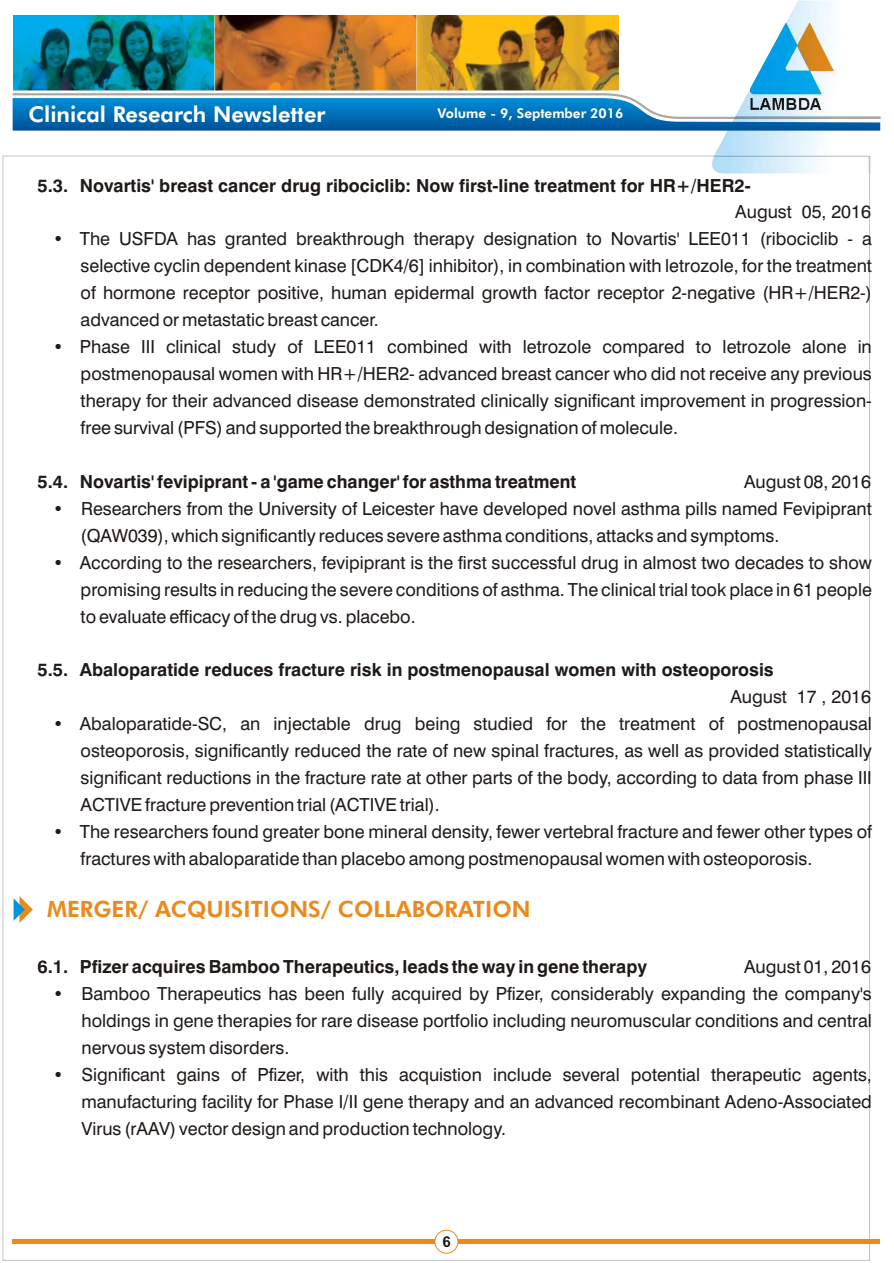
<style>
.page{position:relative;width:894px;height:1263px;background:#fff}
.page>*{position:absolute;margin:0;border:0;box-sizing:border-box;transform-origin:0 0}
.t1{font:22.5px "Futura Hv BT";color:#eb8a1c}
.t2{font:21.9px "Futura Hv BT";color:#fff}
.t3{font:18px/27px "Swis 721 BT";color:#1f1a17;text-align:justify}
.t4{font:700 18px "Swis 721 BT";color:#1f1a17}
.t5{font:700 15px "Arial";color:#1f1a17}
.t6{font:13.5px "Futura Hv BT";color:#fff}
</style>
<div class="page">
<img style="left:13px;top:15px;width:606px;height:8px">
<img style="left:703px;top:0;width:168px;height:174px">
<div style="left:13px;top:1239px;width:867px;height:5px;background:#eb8a1c"></div>
<div style="left:435px;top:1230px;width:23px;height:24px;background:#fff;border:1px solid #eb8a1c;border-radius:50%"></div>
<img style="left:12px;top:23px;width:869px;height:108px">
<svg style="left:14px;top:896px;width:19px;height:27px"></svg>
<p class="t2" style="left:28px;top:106px;width:299px">Clinical Research Newsletter</p>
<p class="t6" style="left:438px;top:108px;width:187px">Volume - 9, September 2016</p>
<p class="t6" style="left:444px;top:108px;width:176px">Volume - 2, February 2015</p>
<p class="t4" style="left:38px;top:178px;width:715px">5.3. Novartis' breast cancer drug ribociclib: Now first-line treatment for HR+/HER2-</p>
<p class="t3" style="left:735px;top:200px;width:137px">August 05, 2016</p>
<p class="t3" style="left:81px;top:227px;width:793px;text-indent:-26px">• The USFDA has granted breakthrough therapy designation to Novartis' LEE011 (ribociclib - a selective cyclin dependent kinase [CDK4/6] inhibitor), in combination with letrozole, for the treatment of hormone receptor positive, human epidermal growth factor receptor 2-negative (HR+/HER2-) advanced or metastatic breast cancer.</p>
<p class="t3" style="left:81px;top:335px;width:793px;text-indent:-26px">• Phase III clinical study of LEE011 combined with letrozole compared to letrozole alone in postmenopausal women with HR+/HER2- advanced breast cancer who did not receive any previous therapy for their advanced disease demonstrated clinically significant improvement in progression&shy;free survival (PFS) and supported the breakthrough designation of molecule.</p>
<p class="t4" style="left:38px;top:474px;width:540px">5.4. Novartis' fevipiprant - a 'game changer' for asthma treatment</p>
<p class="t3" style="left:744px;top:470px;width:128px">August 08, 2016</p>
<p class="t3" style="left:81px;top:496px;width:793px;text-indent:-26px">• Researchers from the University of Leicester have developed novel asthma pills named Fevipiprant (QAW039), which significantly reduces severe asthma conditions, attacks and symptoms.</p>
<p class="t3" style="left:81px;top:550px;width:793px;text-indent:-26px">• According to the researchers, fevipiprant is the first successful drug in almost two decades to show promising results in reducing the severe conditions of asthma. The clinical trial took place in 61 people to evaluate efficacy of the drug vs. placebo.</p>
<p class="t4" style="left:38px;top:663px;width:738px">5.5. Abaloparatide reduces fracture risk in postmenopausal women with osteoporosis</p>
<p class="t3" style="left:730px;top:685px;width:142px">August 17 , 2016</p>
<p class="t3" style="left:81px;top:712px;width:793px;text-indent:-26px">• Abaloparatide-SC, an injectable drug being studied for the treatment of postmenopausal osteoporosis, significantly reduced the rate of new spinal fractures, as well as provided statistically significant reductions in the fracture rate at other parts of the body, according to data from phase III ACTIVE fracture prevention trial (ACTIVE trial).</p>
<p class="t3" style="left:81px;top:820px;width:793px;text-indent:-26px">• The researchers found greater bone mineral density, fewer vertebral fracture and fewer other types of fractures with abaloparatide than placebo among postmenopausal women with osteoporosis.</p>
<p class="t1" style="left:47px;top:900px;width:485px">MERGER/ ACQUISITIONS/ COLLABORATION</p>
<p class="t4" style="left:38px;top:959px;width:611px">6.1. Pfizer acquires Bamboo Therapeutics, leads the way in gene therapy</p>
<p class="t3" style="left:744px;top:955px;width:128px">August 01, 2016</p>
<p class="t3" style="left:81px;top:982px;width:792px;text-indent:-27px">• Bamboo Therapeutics has been fully acquired by Pfizer, considerably expanding the company's holdings in gene therapies for rare disease portfolio including neuromuscular conditions and central nervous system disorders.</p>
<p class="t3" style="left:81px;top:1063px;width:792px;text-indent:-27px">• Significant gains of Pfizer, with this acquistion include several potential therapeutic agents, manufacturing facility for Phase I/II gene therapy and an advanced recombinant Adeno-Associated Virus (rAAV) vector design and production technology.</p>
<p class="t5" style="left:442px;top:1236px;width:10px">6</p>
</div>
